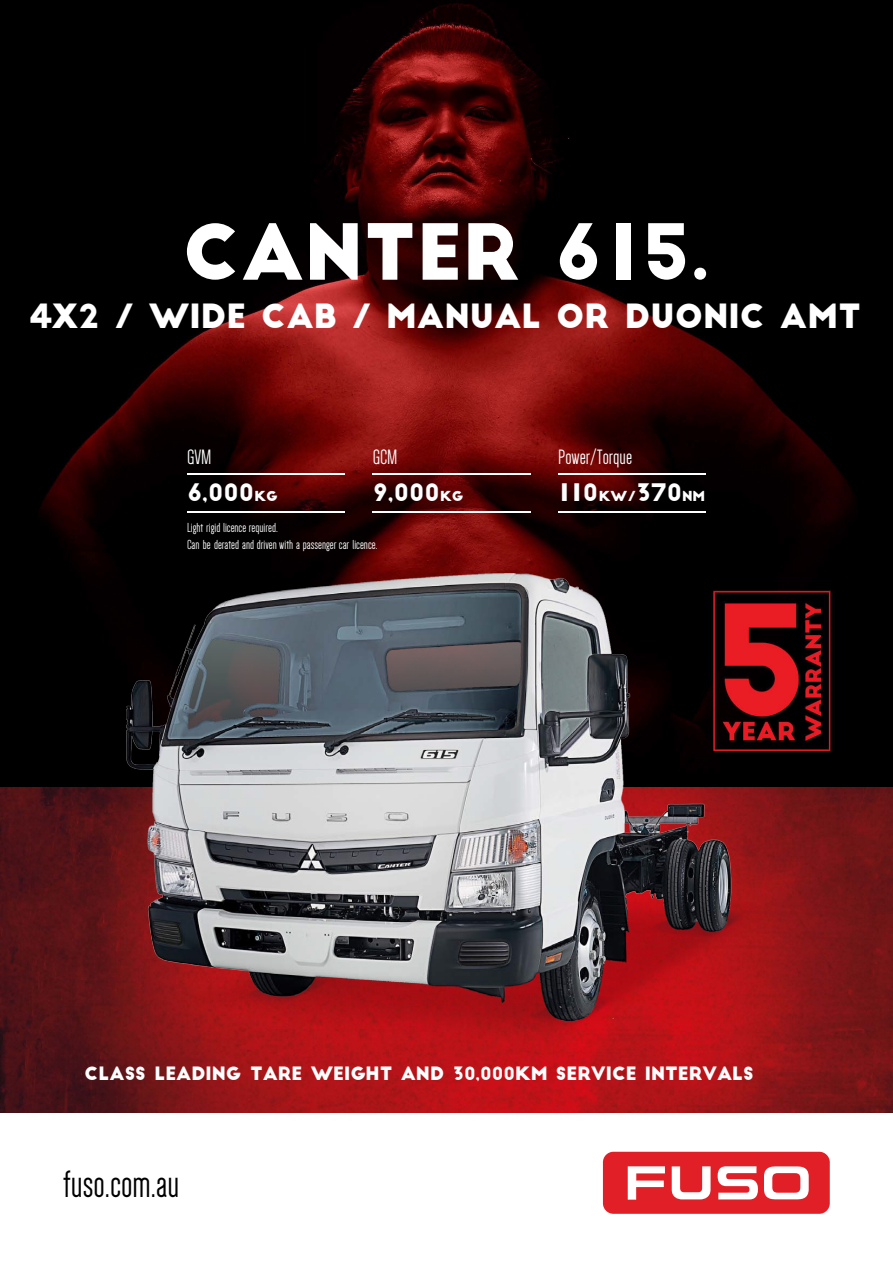
<style>
.page{position:relative;width:893px;height:1263px;background:#fff}
.page>*{position:absolute;margin:0;border:0;box-sizing:border-box;transform-origin:0 0}
.t1{font:75.3px "Big John";color:#fff}
.t2{font:39.3px "Dense";color:#000}
.t3{font:32.7px "Big John";color:#fff}
.t4{font:23.7px "Big John";color:#fff}
.t5{font:21.3px "Dense";color:#fff}
.t6{font:18px "Big John";color:#fff}
.t7{font:13.5px/16.8px "Dense";color:#fff}
.s1{font-size:13.5px}
</style>
<div class="page">
<img style="left:0;top:0;width:892px;height:787px">
<img style="left:187px;top:473px;width:158px;height:1px">
<svg style="left:345px;top:469px;width:11px;height:11px"></svg>
<img style="left:373px;top:473px;width:157px;height:1px">
<svg style="left:530px;top:469px;width:11px;height:11px"></svg>
<img style="left:558px;top:473px;width:148px;height:1px">
<img style="left:187px;top:511px;width:158px;height:2px">
<svg style="left:345px;top:507px;width:11px;height:11px"></svg>
<img style="left:373px;top:511px;width:157px;height:2px">
<svg style="left:530px;top:507px;width:11px;height:11px"></svg>
<img style="left:558px;top:511px;width:148px;height:2px">
<img style="left:0;top:787px;width:892px;height:326px">
<img style="left:125px;top:573px;width:641px;height:467px">
<div style="left:603px;top:1152px;width:227px;height:62px;background:#e11f26;border-radius:11px"></div>
<svg style="left:628px;top:1166px;width:37px;height:34px"></svg>
<svg style="left:672px;top:1166px;width:38px;height:33px"></svg>
<svg style="left:718px;top:1166px;width:40px;height:33px"></svg>
<svg style="left:764px;top:1166px;width:45px;height:33px"></svg>
<h1 class="t1" style="left:183px;top:218px;width:528px">CANTER 615.</h1>
<h3 class="t3" style="left:31px;top:301px;width:832px">4X2 / WIDE CAB / MANUAL OR DUONIC AMT</h3>
<h3 class="t5" style="left:187px;top:447px;width:26px">GVM</h3>
<h3 class="t5" style="left:373px;top:447px;width:26px">GCM</h3>
<h3 class="t5" style="left:558px;top:447px;width:75px">Power/Torque</h3>
<h3 class="t4" style="left:187px;top:482px;width:92px">6,000<span class="s1">KG</span></h3>
<h3 class="t4" style="left:373px;top:482px;width:92px">9,000<span class="s1">KG</span></h3>
<h3 class="t4" style="left:558px;top:482px;width:149px">110<span class="s1">KW/</span>370<span class="s1">NM</span></h3>
<p class="t7" style="left:187px;top:519px;width:192px">Light rigid licence required.<br>Can be derated and driven with a passenger car licence.</p>
<h3 class="t6" style="left:85px;top:1065px;width:671px">CLASS LEADING TARE WEIGHT AND 30,000KM SERVICE INTERVALS</h3>
<h2 class="t2" style="left:63px;top:1164px;width:117px">fuso.com.au</h2>
</div>
